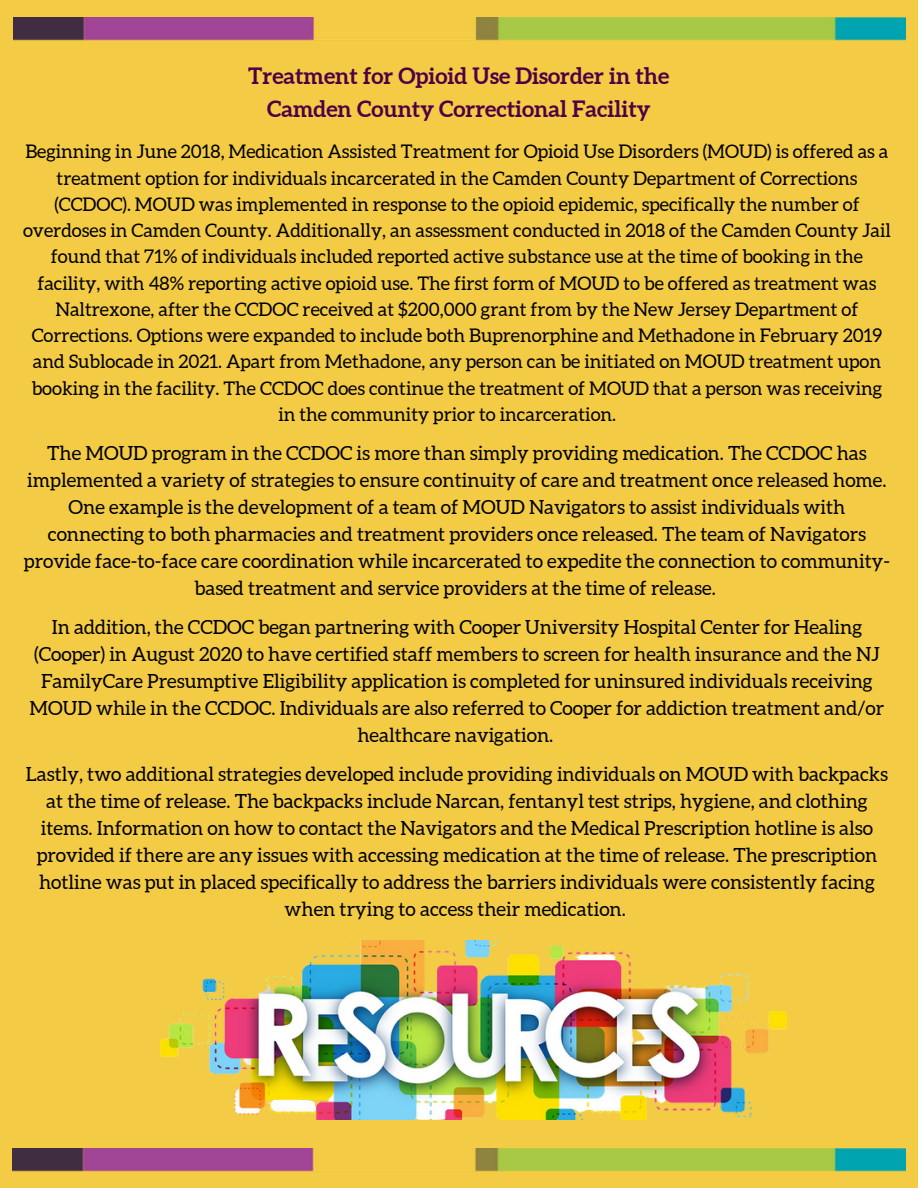
<style>
.page{position:relative;width:918px;height:1188px;background:#f3cb44}
.page>*{position:absolute;margin:0;border:0;box-sizing:border-box;transform-origin:0 0}
.t1{font:700 22.5px/32.7px "Aleo";color:#4f0045;text-align:center}
.t2{font:19.5px/27px "Aleo";color:#000;text-align:center}
.t3{font:18.75px "Aleo";color:#000}
</style>
<div class="page">
<img style="left:13px;top:1148px;width:892px;height:24px">
<img style="left:13px;top:17px;width:892px;height:24px">
<img style="left:160px;top:941px;width:627px;height:179px">
<p class="t1" style="left:248px;top:59px;width:423px">Treatment for Opioid Use Disorder in the<br>Camden County Correctional Facility</p>
<p class="t3" style="left:25px;top:141px;width:865px">Beginning in June 2018, Medication Assisted Treatment for Opioid Use Disorders (MOUD) is offered as a</p>
<p class="t3" style="left:57px;top:167px;width:802px">treatment option for individuals incarcerated in the Camden County Department of Corrections</p>
<p class="t3" style="left:54px;top:194px;width:807px">(CCDOC). MOUD was implemented in response to the opioid epidemic, specifically the number of</p>
<p class="t3" style="left:23px;top:220px;width:869px">overdoses in Camden County. Additionally, an assessment conducted in 2018 of the Camden County Jail</p>
<p class="t3" style="left:51px;top:246px;width:814px">found that 71% of individuals included reported active substance use at the time of booking in the</p>
<p class="t3" style="left:37px;top:272px;width:841px">facility, with 48% reporting active opioid use. The first form of MOUD to be offered as treatment was</p>
<p class="t3" style="left:56px;top:299px;width:804px">Naltrexone, after the CCDOC received at $200,000 grant from by the New Jersey Department of</p>
<p class="t3" style="left:32px;top:325px;width:852px">Corrections. Options were expanded to include both Buprenorphine and Methadone in February 2019</p>
<p class="t3" style="left:33px;top:351px;width:850px">and Sublocade in 2021. Apart from Methadone, any person can be initiated on MOUD treatment upon</p>
<p class="t3" style="left:32px;top:377px;width:852px">booking in the facility. The CCDOC does continue the treatment of MOUD that a person was receiving</p>
<p class="t3" style="left:278px;top:404px;width:339px">in the community prior to incarceration.</p>
<p class="t2" style="left:24px;top:439px;width:868px">The MOUD program in the CCDOC is more than simply providing medication. The CCDOC has implemented a variety of strategies to ensure continuity of care and treatment once released home.<br>One example is the development of a team of MOUD Navigators to assist individuals with connecting to both pharmacies and treatment providers once released. The team of Navigators provide face-to-face care coordination while incarcerated to expedite the connection to community&shy;based treatment and service providers at the time of release.</p>
<p class="t2" style="left:30px;top:613px;width:856px">In addition, the CCDOC began partnering with Cooper University Hospital Center for Healing (Cooper) in August 2020 to have certified staff members to screen for health insurance and the NJ FamilyCare Presumptive Eligibility application is completed for uninsured individuals receiving MOUD while in the CCDOC. Individuals are also referred to Cooper for addiction treatment and/or healthcare navigation.</p>
<p class="t2" style="left:26px;top:760px;width:864px">Lastly, two additional strategies developed include providing individuals on MOUD with backpacks at the time of release. The backpacks include Narcan, fentanyl test strips, hygiene, and clothing items. Information on how to contact the Navigators and the Medical Prescription hotline is also provided if there are any issues with accessing medication at the time of release. The prescription hotline was put in placed specifically to address the barriers individuals were consistently facing when trying to access their medication.</p>
</div>
